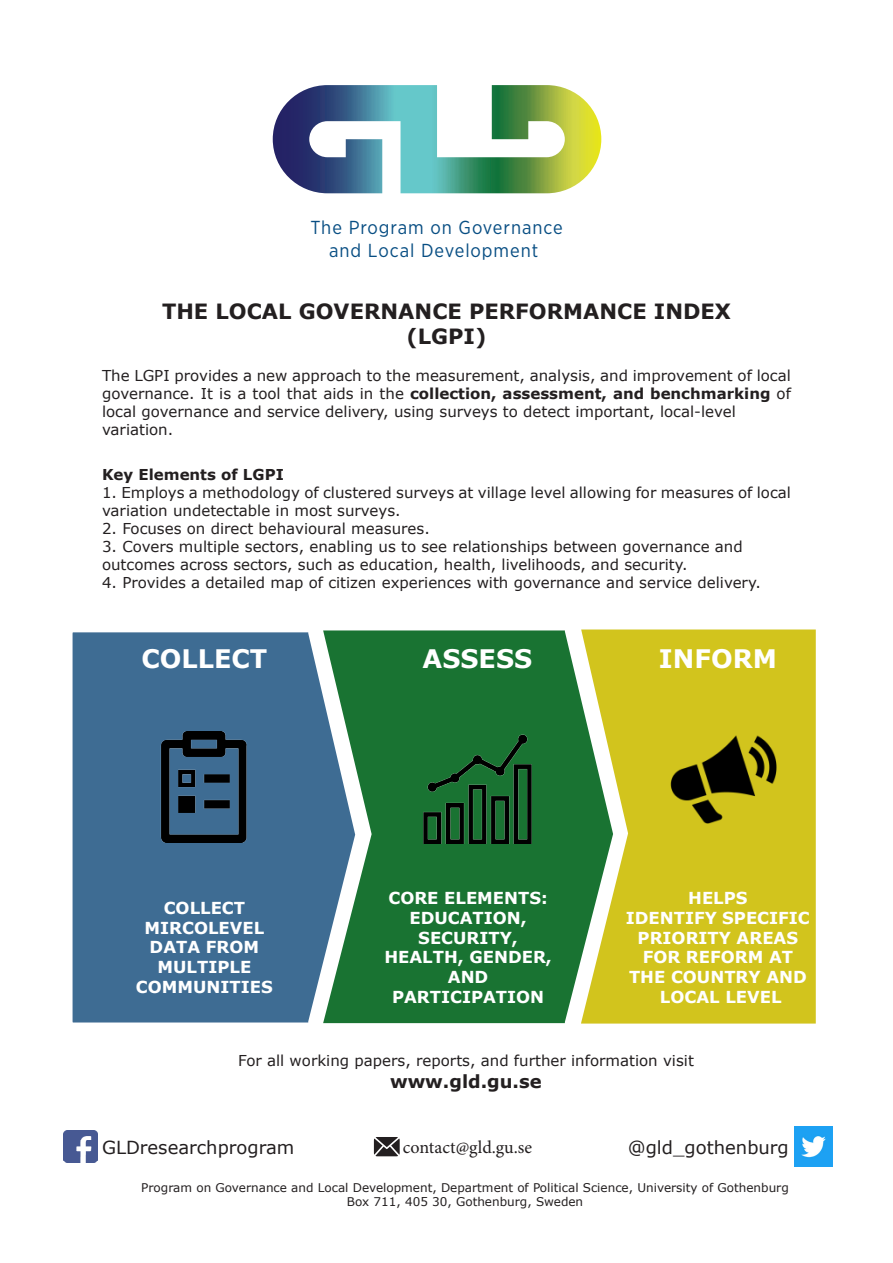
<style>
.page{position:relative;width:893px;height:1263px;background:#fff}
.page>*{position:absolute;margin:0;border:0;box-sizing:border-box;transform-origin:0 0}
.t1{font:700 25.5px "Verdana";color:#fff}
.t2{font:700 21px "Verdana";color:#231f20}
.t3{font:18.75px/22.5px "Gotham Narrow";letter-spacing:.05em;color:#084e83;text-align:center}
.t4{font:18px "Verdana";color:#231f20}
.t5{font:18px "Minion Pro";color:#231f20}
.t6{font:700 18px "Verdana";color:#231f20}
.t7{font:700 16.5px "Verdana";color:#fff}
.t8{font:15px/18px "Verdana";color:#231f20}
.t9{font:700 15px "Verdana";color:#231f20}
.t10{font:12px "Verdana";color:#231f20}
.s1{font-weight:700}
</style>
<div class="page">
<div style="left:73px;top:632px;width:250px;height:390px;background:#3e6c93"></div>
<svg style="left:323px;top:630px;width:258px;height:393px;background:#2b7c45"></svg>
<svg style="left:581px;top:629px;width:235px;height:394px;background:#cdc42d"></svg>
<svg style="left:374px;top:1137px;width:26px;height:19px"></svg>
<img style="left:64px;top:1131px;width:33px;height:31px">
<img style="left:149px;top:731px;width:111px;height:112px">
<img style="left:422px;top:731px;width:111px;height:112px">
<img style="left:659px;top:722px;width:121px;height:122px">
<img style="left:794px;top:1127px;width:38px;height:39px">
<svg style="left:273px;top:85px;width:328px;height:108px"></svg>
<p class="t3" style="left:310px;top:216px;width:254px">The Program on Governance and Local Development</p>
<p class="t2" style="left:162px;top:297px;width:570px">THE LOCAL GOVERNANCE PERFORMANCE INDEX</p>
<p class="t2" style="left:406px;top:322px;width:82px">(LGPI)</p>
<p class="t8" style="left:102px;top:367px;width:690px;text-align:justify">The LGPI provides a new approach to the measurement, analysis, and improvement of local governance. It is a tool that aids in the <span class="s1">collection, assessment, and benchmarking</span> of local governance and service delivery, using surveys to detect important, local-level</p>
<p class="t8" style="left:102px;top:421px;width:73px">variation.</p>
<p class="t9" style="left:102px;top:464px;width:183px">Key Elements of LGPI</p>
<p class="t8" style="left:102px;top:484px;width:690px">1. Employs a methodology of clustered surveys at village level allowing for measures of local variation undetectable in most surveys.</p>
<p class="t8" style="left:102px;top:520px;width:329px">2. Focuses on direct behavioural measures.</p>
<p class="t8" style="left:102px;top:538px;width:642px">3. Covers multiple sectors, enabling us to see relationships between governance and outcomes across sectors, such as education, health, livelihoods, and security.</p>
<p class="t8" style="left:102px;top:574px;width:660px">4. Provides a detailed map of citizen experiences with governance and service delivery.</p>
<p class="t1" style="left:141px;top:641px;width:127px">COLLECT</p>
<p class="t1" style="left:423px;top:641px;width:111px">ASSESS</p>
<p class="t1" style="left:659px;top:641px;width:119px">INFORM</p>
<p class="t7" style="left:164px;top:896px;width:83px">COLLECT</p>
<p class="t7" style="left:145px;top:916px;width:121px">MIRCOLEVEL</p>
<p class="t7" style="left:150px;top:936px;width:111px">DATA FROM</p>
<p class="t7" style="left:158px;top:955px;width:95px">MULTIPLE</p>
<p class="t7" style="left:136px;top:975px;width:138px">COMMUNITIES</p>
<p class="t7" style="left:388px;top:886px;width:161px">CORE ELEMENTS:</p>
<p class="t7" style="left:409px;top:906px;width:119px">EDUCATION,</p>
<p class="t7" style="left:418px;top:926px;width:101px">SECURITY,</p>
<p class="t7" style="left:384px;top:946px;width:169px">HEALTH, GENDER,</p>
<p class="t7" style="left:448px;top:965px;width:42px">AND</p>
<p class="t7" style="left:392px;top:985px;width:154px">PARTICIPATION</p>
<p class="t7" style="left:688px;top:886px;width:61px">HELPS</p>
<p class="t7" style="left:626px;top:906px;width:186px">IDENTIFY SPECIFIC</p>
<p class="t7" style="left:638px;top:926px;width:162px">PRIORITY AREAS</p>
<p class="t7" style="left:643px;top:946px;width:152px">FOR REFORM AT</p>
<p class="t7" style="left:629px;top:965px;width:179px">THE COUNTRY AND</p>
<p class="t7" style="left:660px;top:985px;width:123px">LOCAL LEVEL</p>
<p class="t8" style="left:238px;top:1051px;width:457px">For all working papers, reports, and further information visit</p>
<p class="t6" style="left:390px;top:1068px;width:153px">www.gld.gu.se</p>
<p class="t4" style="left:102px;top:1134px;width:194px">GLDresearchprogram</p>
<p class="t4" style="left:628px;top:1134px;width:163px">@gld_gothenburg</p>
<p class="t5" style="left:403px;top:1135px;width:131px">contact@gld.gu.se</p>
<p class="t10" style="left:141px;top:1179px;width:649px">Program on Governance and Local Development, Department of Political Science, University of Gothenburg</p>
<p class="t10" style="left:347px;top:1194px;width:238px">Box 711, 405 30, Gothenburg, Sweden</p>
</div>
